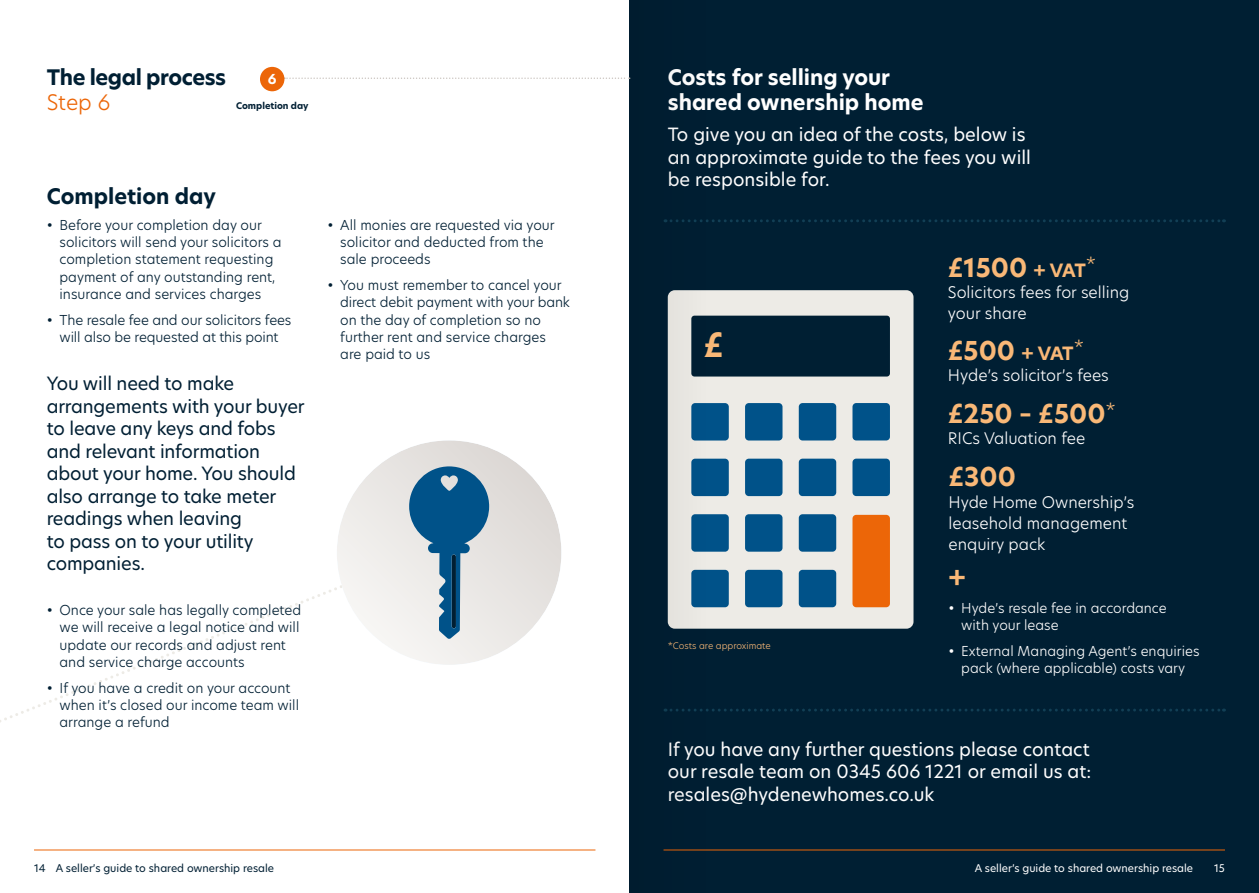
<style>
.page{position:relative;width:1259px;height:893px;background:#fff}
.page>*{position:absolute;margin:0;border:0;box-sizing:border-box;transform-origin:0 0}
.t1{font:700 32.7px "Hero New";color:#f9b877}
.t2{font:700 25.5px "Hero New";color:#f9b877}
.t3{font:700 21px/25.5px "Hero New";color:#fff}
.t4{font:700 21px "Hero New";letter-spacing:-.02em;color:#001f33}
.t5{font:700 21px "Hero New";color:#001f33}
.t6{font:300 21px "Hero New";color:#ec6608}
.t7{font:18px/22.5px "Hero New";color:#fff}
.t8{font:18px/22.5px "Hero New";letter-spacing:-.01em;color:#001f33}
.t9{font:300 15.75px/21.1px "Hero New";color:#fff}
.t10{font:300 13.5px/17.2px "Hero New";color:#001f33}
.t11{font:300 13.5px/17.2px "Hero New";color:#fff}
.t12{font:700 13.5px "Hero New";color:#fff}
.t13{font:10.5px "Hero New";color:#001f33}
.t14{font:10.5px "Hero New";color:#fff}
.t15{font:300 9px "Hero New";color:#f9b877}
.t16{font:700 9px "Hero New";color:#001f33}
.s1{font-size:18px}
</style>
<div class="page">
<div style="left:629px;top:0;width:630px;height:893px;background:#001f33"></div>
<hr style="left:663px;top:850px;width:562px;height:1px;background:#ec6608">
<hr style="left:34px;top:850px;width:561px;height:1px;background:#ec6608">
<div style="left:668px;top:290px;width:245px;height:339px;background:#edebe6;border-radius:7px"></div>
<div style="left:691px;top:316px;width:199px;height:61px;background:#001f33;border-radius:3px"></div>
<div style="left:691px;top:459px;width:38px;height:37px;background:#005289;border-radius:4px"></div>
<div style="left:745px;top:459px;width:37px;height:37px;background:#005289;border-radius:4px"></div>
<div style="left:799px;top:459px;width:37px;height:37px;background:#005289;border-radius:4px"></div>
<div style="left:852px;top:459px;width:38px;height:37px;background:#005289;border-radius:4px"></div>
<div style="left:691px;top:403px;width:38px;height:37px;background:#005289;border-radius:4px"></div>
<div style="left:745px;top:403px;width:37px;height:37px;background:#005289;border-radius:4px"></div>
<div style="left:799px;top:403px;width:37px;height:37px;background:#005289;border-radius:4px"></div>
<div style="left:852px;top:403px;width:38px;height:37px;background:#005289;border-radius:4px"></div>
<div style="left:691px;top:514px;width:38px;height:38px;background:#005289;border-radius:4px"></div>
<div style="left:745px;top:514px;width:37px;height:38px;background:#005289;border-radius:4px"></div>
<div style="left:799px;top:514px;width:37px;height:38px;background:#005289;border-radius:4px"></div>
<div style="left:691px;top:570px;width:38px;height:37px;background:#005289;border-radius:4px"></div>
<div style="left:745px;top:570px;width:37px;height:37px;background:#005289;border-radius:4px"></div>
<div style="left:799px;top:570px;width:37px;height:37px;background:#005289;border-radius:4px"></div>
<div style="left:852px;top:515px;width:38px;height:92px;background:#ec6608;border-radius:4px"></div>
<svg style="left:706px;top:709px;width:518px;height:3px"></svg>
<svg style="left:706px;top:219px;width:518px;height:3px"></svg>
<svg style="left:284px;top:77px;width:345px;height:2px"></svg>
<div style="left:260px;top:67px;width:24px;height:24px;background:#ec6608;border-radius:50%"></div>
<svg style="left:0;top:585px;width:342px;height:138px"></svg>
<div style="left:337px;top:440px;width:224px;height:225px;background:linear-gradient(to right,#f3f2f0,#e0dcd9);border-radius:112px"></div>
<svg style="left:409px;top:466px;width:80px;height:173px;background:#799eb7"></svg>
<svg style="left:629px;top:77px;width:77px;height:774px"></svg>
<h3 class="t4" style="left:47px;top:68px;width:181px">The legal process</h3>
<h3 class="t6" style="left:47px;top:92px;width:65px">Step 6</h3>
<p class="t16" style="left:236px;top:101px;width:74px">Completion day</p>
<p class="t12" style="left:268px;top:73px;width:10px">6</p>
<h3 class="t5" style="left:47px;top:187px;width:171px">Completion day</h3>
<p class="t10" style="left:60px;top:217px;width:223px;text-indent:-13px">• Before your completion day our solicitors will send your solicitors a completion statement requesting payment of any outstanding rent, insurance and services charges</p>
<p class="t10" style="left:47px;top:312px;width:246px;text-align:center">• The resale fee and our solicitors fees will also be requested at this point</p>
<h3 class="t8" style="left:47px;top:374px;width:259px">You will need to make arrangements with your buyer to leave any keys and fobs and relevant information about your home. You should also arrange to take meter readings when leaving<br>to pass on to your utility companies.</h3>
<p class="t10" style="left:60px;top:602px;width:243px;text-indent:-13px">• Once your sale has legally completed we will receive a legal notice and will update our records and adjust rent and service charge accounts</p>
<p class="t10" style="left:60px;top:680px;width:241px;text-indent:-13px">• If you have a credit on your account when it’s closed our income team will arrange a refund</p>
<p class="t10" style="left:340px;top:217px;width:216px;text-indent:-13px">• All monies are requested via your solicitor and deducted from the sale proceeds</p>
<p class="t10" style="left:340px;top:277px;width:231px;text-indent:-13px">• You must remember to cancel your direct debit payment with your bank on the day of completion so no further rent and service charges are paid to us</p>
<h3 class="t3" style="left:668px;top:66px;width:257px">Costs for selling your shared ownership home</h3>
<h3 class="t7" style="left:668px;top:125px;width:365px">To give you an idea of the costs, below is an approximate guide to the fees you will be responsible for.</h3>
<h1 class="t1" style="left:703px;top:330px;width:22px">£</h1>
<p class="t15" style="left:668px;top:642px;width:105px">*Costs are approximate</p>
<h2 class="t2" style="left:948px;top:256px;width:150px">£1500 <span class="s1">+ VAT</span><sup>*</sup></h2>
<p class="t9" style="left:948px;top:282px;width:183px">Solicitors fees for selling your share</p>
<h2 class="t2" style="left:948px;top:339px;width:138px">£500 <span class="s1">+ VAT</span><sup>*</sup></h2>
<p class="t9" style="left:948px;top:365px;width:162px">Hyde’s solicitor’s fees</p>
<h2 class="t2" style="left:948px;top:402px;width:170px">£250 – £500<sup>*</sup></h2>
<p class="t9" style="left:948px;top:428px;width:139px">RICs Valuation fee</p>
<h2 class="t2" style="left:948px;top:466px;width:69px">£300</h2>
<p class="t9" style="left:948px;top:492px;width:187px">Hyde Home Ownership’s leasehold management enquiry pack</p>
<h2 class="t2" style="left:948px;top:567px;width:19px">+</h2>
<p class="t11" style="left:961px;top:600px;width:207px;text-indent:-13px">• Hyde’s resale fee in accordance with your lease</p>
<p class="t11" style="left:948px;top:643px;width:252px;text-align:center">• External Managing Agent’s enquiries pack (where applicable) costs vary</p>
<h3 class="t7" style="left:668px;top:739px;width:425px;text-align:justify">If you have any further questions please contact our resale team on 0345 606 1221 or email us at: resales@hydenewhomes.co.uk</h3>
<p class="t13" style="left:34px;top:863px;width:242px">14 A seller’s guide to shared ownership resale</p>
<p class="t14" style="left:975px;top:863px;width:220px">A seller’s guide to shared ownership resale</p>
<p class="t14" style="left:1214px;top:863px;width:12px">15</p>
</div>
